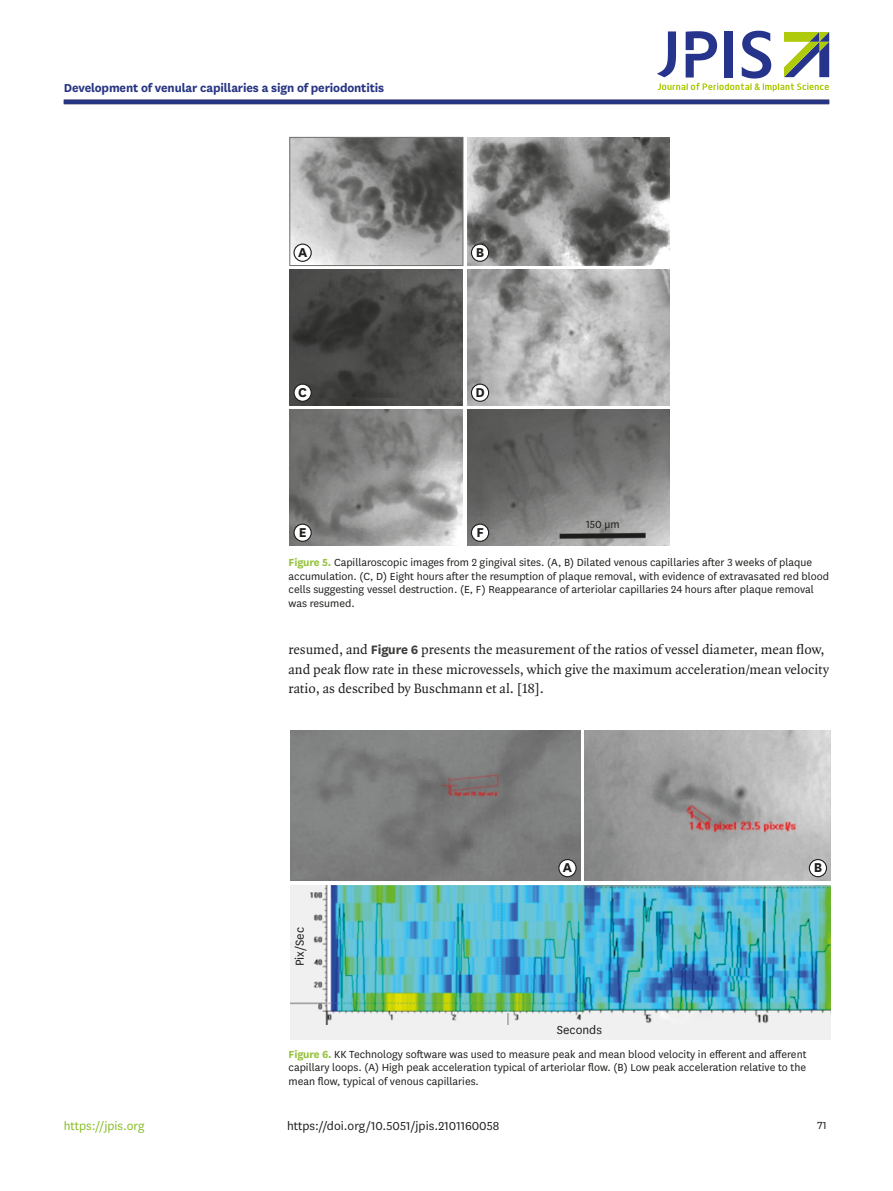
<style>
.page{position:relative;width:893px;height:1191px;background:#fff}
.page>*{position:absolute;margin:0;border:0;box-sizing:border-box;transform-origin:0 0}
.t1{font:700 15px "National";color:#1d1d1b}
.body_p{font:14.25px/19.5px "Quadraat OT";color:#1d1d1b}
.doi_running_footer{font:13.5px "National";color:#1d1d1b}
.alt-title-type{font:700 13.5px "National";letter-spacing:-.01em;color:#283583}
.url{font:13.5px "National";color:#87bd25}
.fig_caption{font:12px/13.5px "National";color:#1d1d1b}
.s1{font-weight:700;color:#96c23e}
.s2{font-family:"National";font-weight:700;color:#3d3d3c}
</style>
<div class="page">
<hr style="left:64px;top:100px;width:765px;height:4px;background:#283583">
<svg style="left:657px;top:31px;width:172px;height:60px"></svg>
<img style="left:292px;top:139px;width:169px;height:125px">
<img style="left:290px;top:270px;width:173px;height:135px">
<img style="left:290px;top:410px;width:173px;height:135px">
<img style="left:467px;top:410px;width:202px;height:135px">
<img style="left:467px;top:270px;width:202px;height:135px">
<img style="left:467px;top:137px;width:202px;height:128px">
<div style="left:294px;top:244px;width:17px;height:17px;background:#fff;border-radius:50%"></div>
<div style="left:293px;top:243px;width:19px;height:19px;border:1px solid #1d1d1b;border-radius:50%"></div>
<div style="left:471px;top:244px;width:18px;height:17px;background:#fff;border-radius:50%"></div>
<div style="left:471px;top:243px;width:18px;height:19px;border:1px solid #1d1d1b;border-radius:50%"></div>
<div style="left:294px;top:384px;width:17px;height:17px;background:#fff;border-radius:50%"></div>
<div style="left:293px;top:383px;width:19px;height:19px;border:1px solid #1d1d1b;border-radius:50%"></div>
<div style="left:471px;top:384px;width:18px;height:17px;background:#fff;border-radius:50%"></div>
<div style="left:471px;top:383px;width:18px;height:19px;border:1px solid #1d1d1b;border-radius:50%"></div>
<div style="left:294px;top:524px;width:17px;height:17px;background:#fff;border-radius:50%"></div>
<div style="left:293px;top:523px;width:19px;height:19px;border:1px solid #1d1d1b;border-radius:50%"></div>
<div style="left:471px;top:524px;width:18px;height:17px;background:#fff;border-radius:50%"></div>
<div style="left:471px;top:523px;width:18px;height:19px;border:1px solid #1d1d1b;border-radius:50%"></div>
<div style="left:290px;top:137px;width:173px;height:129px;border:1px solid #70706f"></div>
<div style="left:291px;top:1020px;width:540px;height:19px;background:#f0f0f0"></div>
<img style="left:291px;top:730px;width:289px;height:151px">
<img style="left:585px;top:730px;width:246px;height:151px">
<img style="left:291px;top:885px;width:540px;height:139px">
<div style="left:559px;top:859px;width:17px;height:17px;background:#fff;border-radius:50%"></div>
<div style="left:558px;top:859px;width:19px;height:18px;border:1px solid #1d1d1b;border-radius:50%"></div>
<div style="left:809px;top:859px;width:17px;height:17px;background:#fff;border-radius:50%"></div>
<div style="left:809px;top:859px;width:18px;height:18px;border:1px solid #1d1d1b;border-radius:50%"></div>
<p class="alt-title-type" style="left:64px;top:78px;width:322px">Development of venular capillaries a sign of periodontitis</p>
<p class="t1" style="left:298px;top:241px;width:11px">A</p>
<p class="t1" style="left:476px;top:241px;width:10px">B</p>
<p class="t1" style="left:298px;top:381px;width:10px">C</p>
<p class="t1" style="left:475px;top:381px;width:11px">D</p>
<p class="fig_caption" style="left:586px;top:517px;width:35px">150 µm</p>
<p class="fig_caption" style="left:289px;top:555px;width:542px"><span class="s1">Figure 5.</span> Capillaroscopic images from 2 gingival sites. (A, B) Dilated venous capillaries after 3 weeks of plaque accumulation. (C, D) Eight hours after the resumption of plaque removal, with evidence of extravasated red blood cells suggesting vessel destruction. (E, F) Reappearance of arteriolar capillaries 24 hours after plaque removal was resumed.</p>
<p class="t1" style="left:299px;top:521px;width:9px">E</p>
<p class="t1" style="left:476px;top:521px;width:9px">F</p>
<p class="body_p" style="left:289px;top:640px;width:542px">resumed, and <span class="s2">Figure 6</span> presents the measurement of the ratios of vessel diameter, mean flow, and peak flow rate in these microvessels, which give the maximum acceleration/mean velocity ratio, as described by Buschmann et al. [18].</p>
<p class="doi_running_footer" style="left:291px;top:966px;width:40px;rotate:-90deg">Pix/Sec</p>
<p class="t1" style="left:563px;top:857px;width:11px">A</p>
<p class="t1" style="left:814px;top:857px;width:10px">B</p>
<p class="doi_running_footer" style="left:557px;top:1021px;width:47px">Seconds</p>
<p class="fig_caption" style="left:289px;top:1046px;width:519px;text-align:justify"><span class="s1">Figure 6.</span> KK Technology software was used to measure peak and mean blood velocity in efferent and afferent capillary loops. (A) High peak acceleration typical of arteriolar flow. (B) Low peak acceleration relative to the mean flow, typical of venous capillaries.</p>
<p class="doi_running_footer" style="left:287px;top:1116px;width:214px">https://doi.org/10.5051/jpis.2101160058</p>
<p class="url" style="left:64px;top:1116px;width:82px">https://jpis.org</p>
<p class="fig_caption" style="left:818px;top:1118px;width:11px">71</p>
</div>
